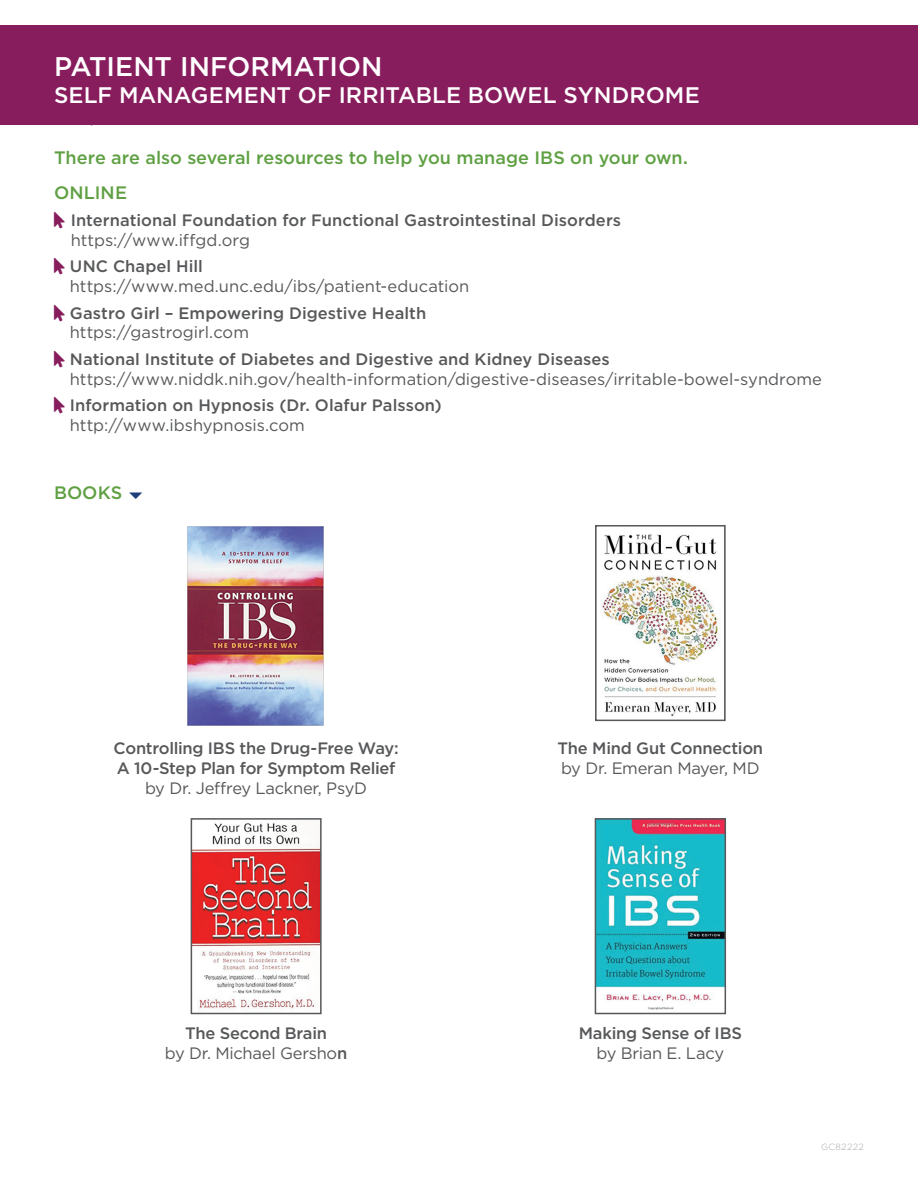
<style>
.page{position:relative;width:918px;height:1188px;background:#fff}
.page>*{position:absolute;margin:0;border:0;box-sizing:border-box;transform-origin:0 0}
.t1{font:500 27px "Gotham";color:#fff}
.t2{font:500 22.5px "Gotham";letter-spacing:.005em;color:#fff}
.t3{font:500 18px "Gotham";color:#5fa043}
.t4{font:500 16.5px/19.8px "Gotham";color:#57585a}
.t5{font:16.5px/19.8px "Gotham";color:#57585a;text-align:center}
.t6{font:500 16.5px/19.8px "Gotham";letter-spacing:-.02em;color:#57585a;text-align:center}
.t7{font:16.5px "Gotham";color:#881d5e}
.t8{font:300 9px "Gotham";letter-spacing:.04em;color:#a8a9ad}
.s1{font-weight:400}
.s2{font-weight:500}
</style>
<div class="page">
<div style="left:0;top:25px;width:918px;height:99px;background:#881d5e"></div>
<img style="left:187px;top:527px;width:136px;height:199px">
<img style="left:601px;top:534px;width:120px;height:182px">
<div style="left:595px;top:525px;width:131px;height:196px;border:2px solid #57585a"></div>
<img style="left:194px;top:823px;width:125px;height:187px">
<div style="left:191px;top:818px;width:131px;height:196px;border:2px solid #57585a"></div>
<img style="left:598px;top:821px;width:125px;height:189px">
<div style="left:595px;top:818px;width:131px;height:196px;border:2px solid #57585a"></div>
<p class="t1" style="left:54px;top:48px;width:330px">PATIENT INFORMATION</p>
<p class="t2" style="left:54px;top:80px;width:647px">SELF MANAGEMENT OF IRRITABLE BOWEL SYNDROME</p>
<p class="t7" style="left:88px;top:113px;width:9px">•</p>
<p class="t3" style="left:54px;top:146px;width:636px">There are also several resources to help you manage IBS on your own.</p>
<p class="t3" style="left:54px;top:181px;width:75px">ONLINE</p>
<p class="t4" style="left:71px;top:210px;width:552px">International Foundation for Functional Gastrointestinal Disorders</p>
<p class="t5" style="left:71px;top:230px;width:181px">https://www.iffgd.org</p>
<p class="t4" style="left:70px;top:256px;width:135px">UNC Chapel Hill</p>
<p class="t5" style="left:70px;top:276px;width:401px">https://www.med.unc.edu/ibs/patient-education</p>
<p class="t4" style="left:70px;top:303px;width:358px">Gastro Girl – Empowering Digestive Health</p>
<p class="t5" style="left:70px;top:322px;width:181px">https://gastrogirl.com</p>
<p class="t4" style="left:70px;top:349px;width:541px">National Institute of Diabetes and Digestive and Kidney Diseases</p>
<p class="t5" style="left:70px;top:369px;width:754px">https://www.niddk.nih.gov/health-information/digestive-diseases/irritable-bowel-syndrome</p>
<p class="t4" style="left:70px;top:395px;width:373px">Information on Hypnosis (Dr. Olafur Palsson)</p>
<p class="t5" style="left:70px;top:415px;width:237px">http://www.ibshypnosis.com</p>
<p class="t3" style="left:54px;top:481px;width:70px">BOOKS</p>
<p class="t6" style="left:114px;top:738px;width:286px">Controlling IBS the Drug-Free Way:<br>A 10-Step Plan for Symptom Relief <span class="s1">by Dr. Jeffrey Lackner, PsyD</span></p>
<p class="t4" style="left:558px;top:738px;width:207px">The Mind Gut Connection <span class="s1">by Dr. Emeran Mayer, MD</span></p>
<p class="t5" style="left:165px;top:1023px;width:184px"><span class="s2">The Second Brain<br></span>by Dr. Michael Gersho<span class="s2">n</span></p>
<p class="t4" style="left:579px;top:1024px;width:165px;text-align:center">Making Sense of IBS <span class="s1">by Brian E. Lacy</span></p>
<p class="t8" style="left:821px;top:1141px;width:44px">GC82222</p>
</div>
